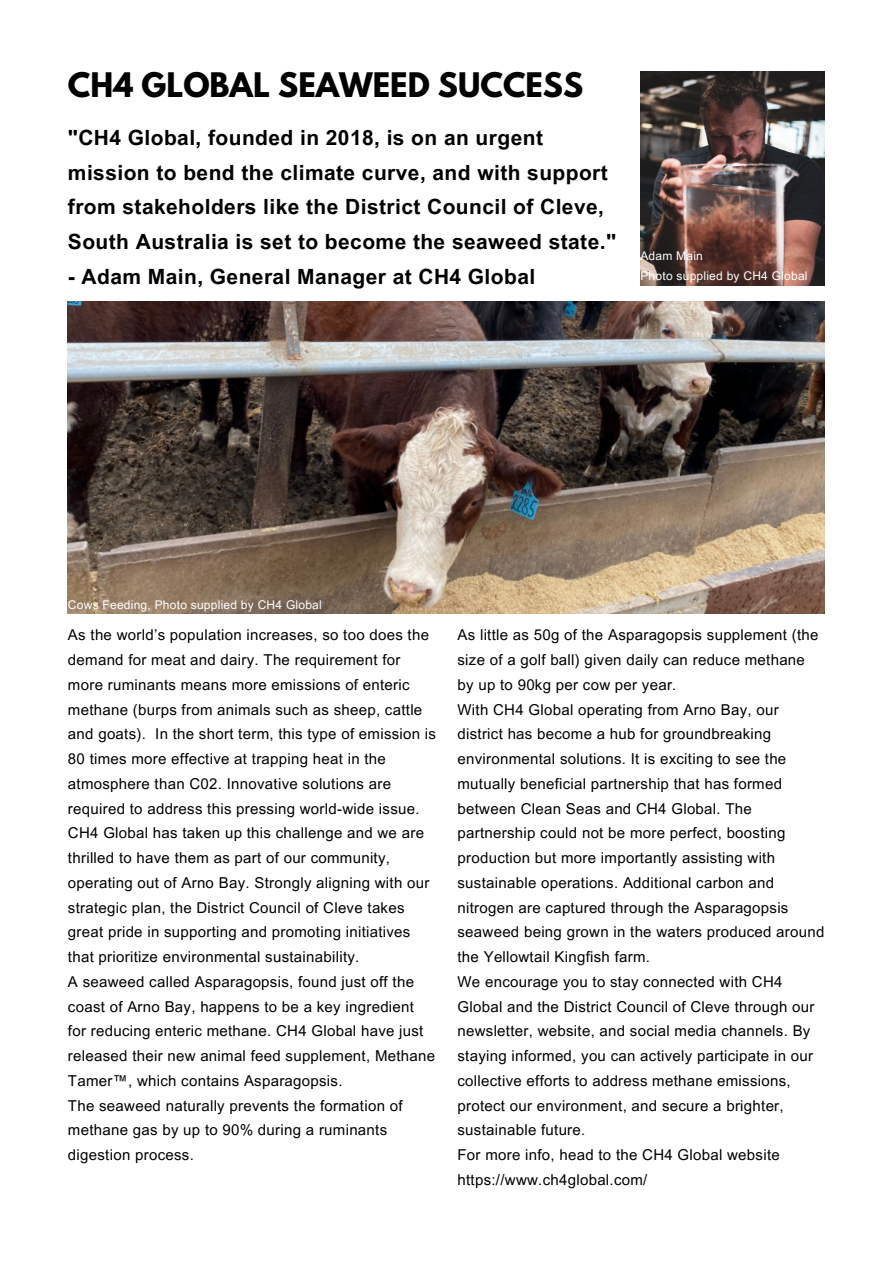
<style>
.page{position:relative;width:893px;height:1264px;background:#fff}
.page>*{position:absolute;margin:0;border:0;box-sizing:border-box;transform-origin:0 0}
.t1{font:700 30px "League Spartan";color:#000}
.t2{font:700 21px "Arial MT Pro";letter-spacing:.02em;color:#000}
.t3{font:15px/24.8px "Arial MT Pro";letter-spacing:.02em;color:#000}
.t4{font:12px "Arial MT Pro";letter-spacing:.02em;color:#fff}
</style>
<div class="page">
<img style="left:68px;top:301px;width:756px;height:313px">
<img style="left:640px;top:71px;width:184px;height:214px">
<p class="t1" style="left:68px;top:70px;width:516px">CH4 GLOBAL SEAWEED SUCCESS</p>
<p class="t2" style="left:68px;top:129px;width:476px">"CH4 Global, founded in 2018, is on an urgent</p>
<p class="t2" style="left:68px;top:164px;width:541px">mission to bend the climate curve, and with support</p>
<p class="t2" style="left:68px;top:199px;width:537px">from stakeholders like the District Council of Cleve,</p>
<p class="t2" style="left:68px;top:234px;width:549px">South Australia is set to become the seaweed state."</p>
<p class="t2" style="left:68px;top:269px;width:469px">- Adam Main, General Manager at CH4 Global</p>
<p class="t4" style="left:640px;top:251px;width:64px">Adam Main</p>
<p class="t4" style="left:640px;top:271px;width:169px">Photo supplied by CH4 Global</p>
<p class="t4" style="left:68px;top:600px;width:255px">Cows Feeding, Photo supplied by CH4 Global</p>
<p class="t3" style="left:68px;top:624px;width:369px">As the world’s population increases, so too does the demand for meat and dairy. The requirement for more ruminants means more emissions of enteric methane (burps from animals such as sheep, cattle and goats). In the short term, this type of emission is 80 times more effective at trapping heat in the atmosphere than C02. Innovative solutions are required to address this pressing world-wide issue.<br>CH4 Global has taken up this challenge and we are thrilled to have them as part of our community, operating out of Arno Bay. Strongly aligning with our strategic plan, the District Council of Cleve takes great pride in supporting and promoting initiatives that prioritize environmental sustainability.</p>
<p class="t3" style="left:68px;top:971px;width:368px">A seaweed called Asparagopsis, found just off the coast of Arno Bay, happens to be a key ingredient for reducing enteric methane. CH4 Global have just released their new animal feed supplement, Methane Tamer™, which contains Asparagopsis.</p>
<p class="t3" style="left:68px;top:1094px;width:336px">The seaweed naturally prevents the formation of methane gas by up to 90% during a ruminants digestion process.</p>
<p class="t3" style="left:457px;top:624px;width:362px">As little as 50g of the Asparagopsis supplement (the size of a golf ball) given daily can reduce methane by up to 90kg per cow per year.</p>
<p class="t3" style="left:457px;top:699px;width:368px">With CH4 Global operating from Arno Bay, our district has become a hub for groundbreaking environmental solutions. It is exciting to see the mutually beneficial partnership that has formed between Clean Seas and CH4 Global. The partnership could not be more perfect, boosting production but more importantly assisting with sustainable operations. Additional carbon and nitrogen are captured through the Asparagopsis seaweed being grown in the waters produced around the Yellowtail Kingfish farm.</p>
<p class="t3" style="left:457px;top:971px;width:358px">We encourage you to stay connected with CH4<br>Global and the District Council of Cleve through our newsletter, website, and social media channels. By staying informed, you can actively participate in our collective efforts to address methane emissions, protect our environment, and secure a brighter, sustainable future.</p>
<p class="t3" style="left:457px;top:1144px;width:324px">For more info, head to the CH4 Global website https://www.ch4global.com/</p>
</div>
